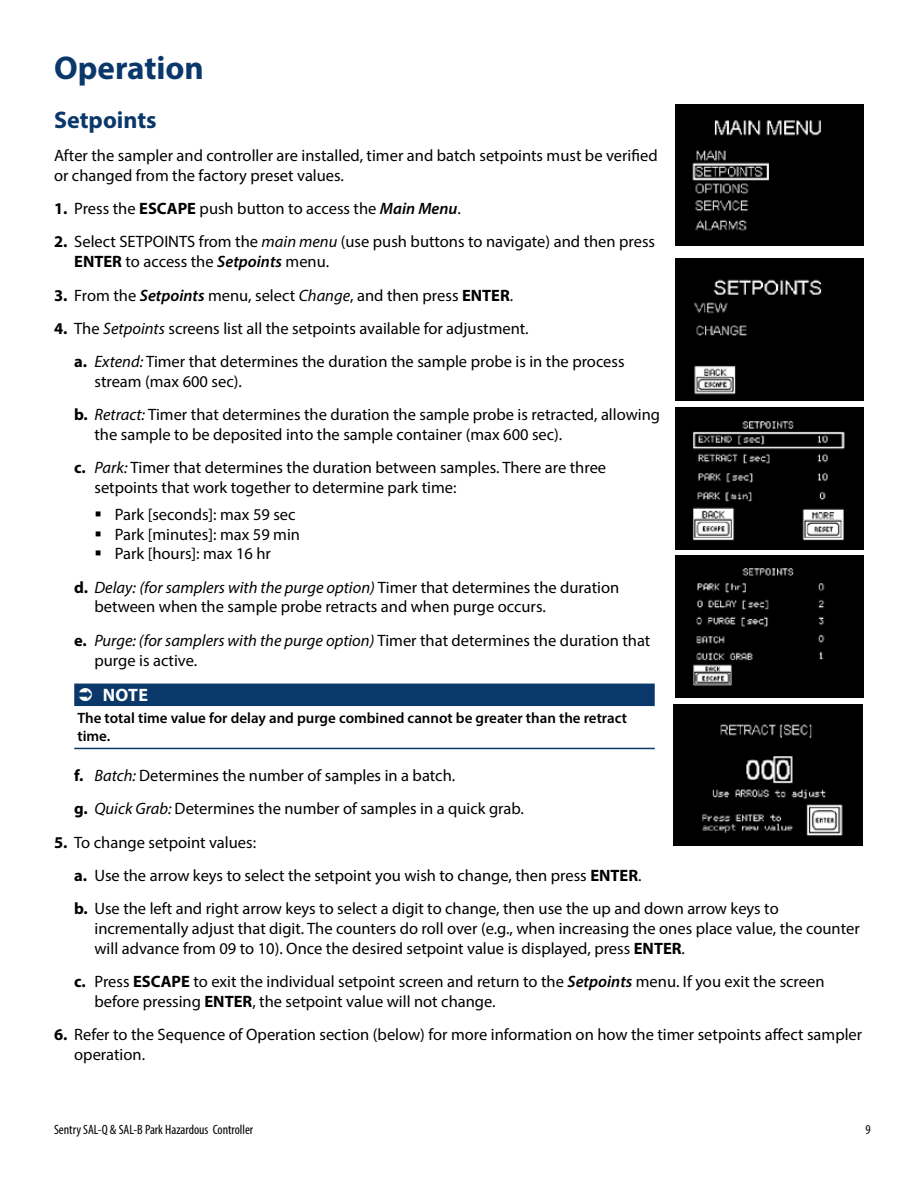
<style>
.page{position:relative;width:918px;height:1188px;background:#fff}
.page>*{position:absolute;margin:0;border:0;box-sizing:border-box;transform-origin:0 0}
.t1{font:700 33px "Myriad Pro";color:#0b386a}
.t2{font:700 24px "Myriad Pro";color:#0b386a}
.t3{font:700 18px "Myriad Pro";color:#fff}
.t4{font:16.5px/19.8px "Myriad Pro";color:#000}
.t5{font:600 15px/18px "Myriad Pro";color:#000}
.t6{font:condensed 13.5px "Myriad Pro";color:#000}
.s1{font-weight:700}
.s2{font-weight:600;font-style:italic}
.s3{font-style:italic}
</style>
<div class="page">
<div style="left:74px;top:684px;width:581px;height:22px;background:#0b386a"></div>
<hr style="left:74px;top:748px;width:581px;height:1px;background:#0b386a">
<img style="left:675px;top:104px;width:189px;height:142px">
<img style="left:675px;top:258px;width:189px;height:142px">
<img style="left:675px;top:408px;width:189px;height:142px">
<img style="left:675px;top:555px;width:189px;height:142px">
<img style="left:674px;top:704px;width:189px;height:142px">
<h1 class="t1" style="left:54px;top:46px;width:151px">Operation</h1>
<h2 class="t2" style="left:54px;top:104px;width:104px">Setpoints</h2>
<p class="t4" style="left:54px;top:145px;width:605px">After the sampler and controller are installed, timer and batch setpoints must be verified or changed from the factory preset values.</p>
<p class="t4" style="left:54px;top:199px;width:407px"><span class="s1">1.</span> Press the <span class="s1">ESCAPE</span> push button to access the <span class="s2">Main Menu</span>.</p>
<p class="t4" style="left:74px;top:232px;width:582px;text-indent:-20px"><span class="s1">2.</span> Select SETPOINTS from the <span class="s3">main menu</span> (use push buttons to navigate) and then press<br><span class="s1">ENTER</span> to access the <span class="s2">Setpoints</span> menu.</p>
<p class="t4" style="left:54px;top:285px;width:459px"><span class="s1">3.</span> From the <span class="s2">Setpoints</span> menu, select <span class="s3">Change</span>, and then press <span class="s1">ENTER</span>.</p>
<p class="t4" style="left:74px;top:311px;width:552px;line-height:33.3px;text-indent:-20px"><span class="s1">4.</span> The <span class="s3">Setpoints</span> screens list all the setpoints available for adjustment.<br><span class="s1">a.</span> <span class="s3">Extend:</span> Timer that determines the duration the sample probe is in the process</p>
<p class="t4" style="left:74px;top:365px;width:587px;line-height:33.3px;text-indent:20px">stream (max 600 sec).<br><span class="s1">b.</span> <span class="s3">Retract:</span> Timer that determines the duration the sample probe is retracted, allowing</p>
<p class="t4" style="left:74px;top:418px;width:533px;line-height:33.3px;text-indent:20px">the sample to be deposited into the sample container (max 600 sec).<br><span class="s1">c.</span> <span class="s3">Park:</span> Timer that determines the duration between samples. There are three</p>
<p class="t4" style="left:115px;top:474px;width:343px;line-height:26.5px;text-indent:-20px">setpoints that work together to determine park time:<br>Park [seconds]: max 59 sec</p>
<p class="t4" style="left:115px;top:524px;width:187px">Park [minutes]: max 59 min<br>Park [hours]: max 16 hr</p>
<p class="t4" style="left:94px;top:577px;width:526px;text-indent:-20px"><span class="s1">d.</span> <span class="s3">Delay: (for samplers with the purge option)</span> Timer that determines the duration between when the sample probe retracts and when purge occurs.</p>
<p class="t4" style="left:94px;top:630px;width:557px;text-indent:-20px"><span class="s1">e.</span> <span class="s3">Purge: (for samplers with the purge option)</span> Timer that determines the duration that purge is active.</p>
<p class="t3" style="left:103px;top:683px;width:47px">NOTE</p>
<p class="t5" style="left:77px;top:709px;width:551px">The total time value for delay and purge combined cannot be greater than the retract time.</p>
<p class="t4" style="left:74px;top:759px;width:450px;line-height:33.3px"><span class="s1">f.</span> <span class="s3">Batch:</span> Determines the number of samples in a batch.<br><span class="s1">g.</span> <span class="s3">Quick Grab:</span> Determines the number of samples in a quick grab.</p>
<p class="t4" style="left:74px;top:825px;width:706px;line-height:33.3px;text-indent:-20px"><span class="s1">5.</span> To change setpoint values:<br><span class="s1">a.</span> Use the arrow keys to select the setpoint you wish to change, then press <span class="s1">ENTER</span>.<br><span class="s1">b.</span> Use the left and right arrow keys to select a digit to change, then use the up and down arrow keys to</p>
<p class="t4" style="left:94px;top:918px;width:767px">incrementally adjust that digit. The counters do roll over (e.g., when increasing the ones place value, the counter will advance from 09 to 10). Once the desired setpoint value is displayed, press <span class="s1">ENTER</span>.</p>
<p class="t4" style="left:94px;top:971px;width:732px;text-indent:-20px"><span class="s1">c.</span> Press <span class="s1">ESCAPE</span> to exit the individual setpoint screen and return to the <span class="s2">Setpoints</span> menu. If you exit the screen before pressing <span class="s1">ENTER</span>, the setpoint value will not change.</p>
<p class="t4" style="left:74px;top:1025px;width:790px;text-indent:-20px"><span class="s1">6.</span> Refer to the Sequence of Operation section (below) for more information on how the timer setpoints affect sampler operation.</p>
<p class="t6" style="left:54px;top:1122px;width:201px">Sentry SAL-Q &amp; SAL-B Park Hazardous Controller</p>
<p class="t6" style="left:866px;top:1122px;width:7px">9</p>
</div>
